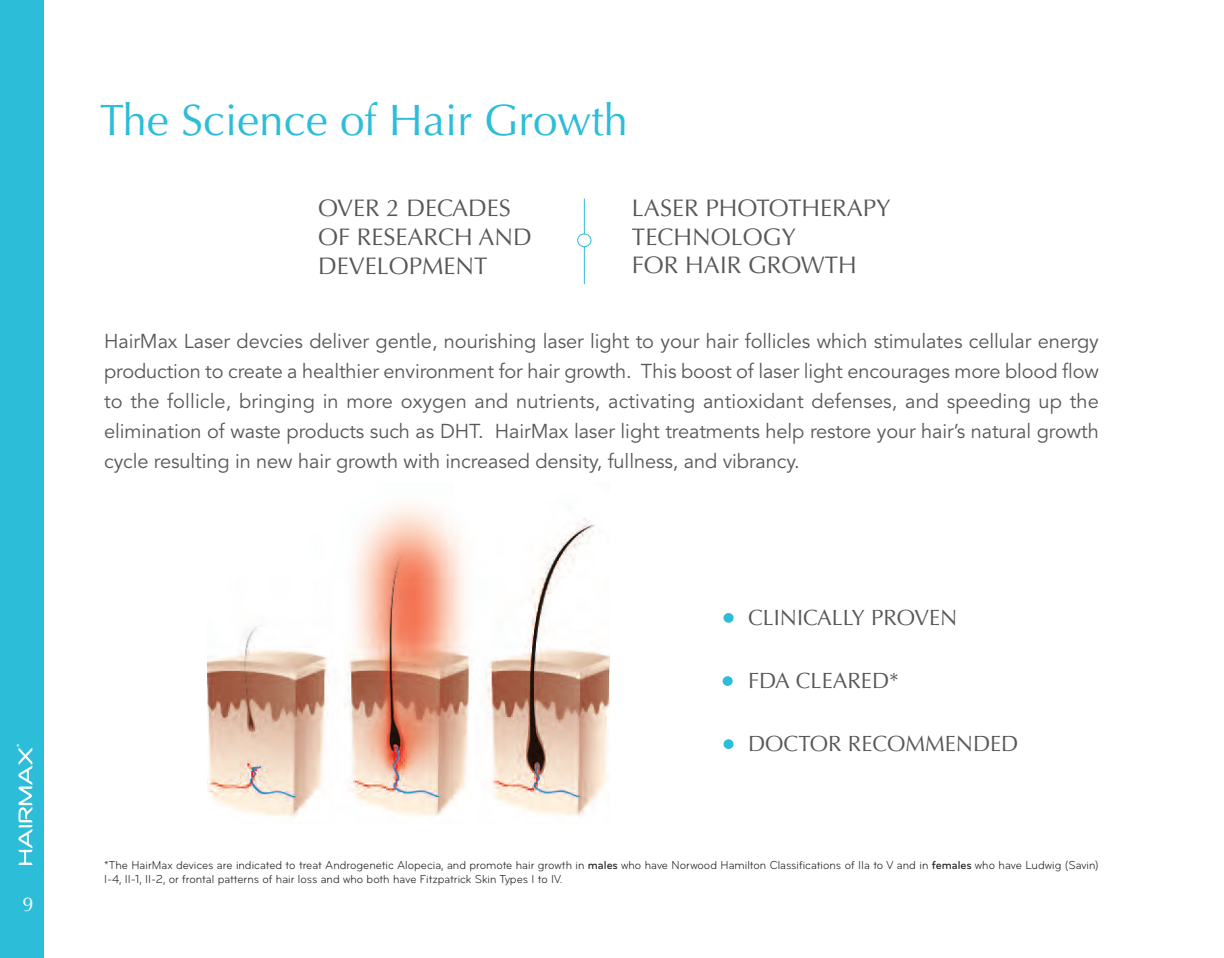
<style>
.page{position:relative;width:1224px;height:958px;background:#fff}
.page>*{position:absolute;margin:0;border:0;box-sizing:border-box;transform-origin:0 0}
.t1{font:44px "Optima LT Std";color:#2cbdd8}
.t2{font:24px/28.8px "Optima LT Std";color:#57585a}
.t3{font:22px "Optima LT Std";color:#57585a}
.t4{font:20px/30px "Avenir";letter-spacing:-.005em;color:#57585a;text-align:justify}
.t5{font:20px "Optima";color:#fff}
.t6{font:12px/14px "Bryant";color:#231f20;scale:.95 1}
.s1{font-weight:500}
</style>
<div class="page">
<div style="left:0;top:447px;width:44px;height:511px;background:#2cbdd8"></div>
<div style="left:0;top:0;width:44px;height:513px;background:#2cbdd8"></div>
<svg style="left:17px;top:744px;width:16px;height:121px"></svg>
<hr style="left:584px;top:198px;width:1px;height:86px;background:#2cbdd8">
<div style="left:578px;top:234px;width:13px;height:12px;background:#fff;border-radius:50%"></div>
<div style="left:577px;top:233px;width:15px;height:14px;border:2px solid #2cbdd8;border-radius:50%"></div>
<img style="left:207px;top:504px;width:402px;height:315px">
<div style="left:723px;top:613px;width:11px;height:10px;background:#2cbdd8;border-radius:50%"></div>
<div style="left:723px;top:676px;width:10px;height:10px;background:#2cbdd8;border-radius:50%"></div>
<div style="left:723px;top:739px;width:11px;height:10px;background:#2cbdd8;border-radius:50%"></div>
<p class="t5" style="left:23px;top:892px;width:13px">9</p>
<h1 class="t1" style="left:100px;top:102px;width:530px">The Science of Hair Growth</h1>
<p class="t2" style="left:318px;top:196px;width:215px">OVER 2 DECADES<br>OF RESEARCH AND<br>DEVELOPMENT</p>
<p class="t2" style="left:632px;top:196px;width:260px">LASER PHOTOTHERAPY<br>TECHNOLOGY<br>FOR HAIR GROWTH</p>
<p class="t4" style="left:104px;top:326px;width:996px">HairMax Laser devcies deliver gentle, nourishing laser light to your hair follicles which stimulates cellular energy production to create a healthier environment for hair growth. This boost of laser light encourages more blood flow to the follicle, bringing in more oxygen and nutrients, activating antioxidant defenses, and speeding up the elimination of waste products such as DHT. HairMax laser light treatments help restore your hair’s natural growth cycle resulting in new hair growth with increased density, fullness, and vibrancy.</p>
<p class="t3" style="left:748px;top:608px;width:211px">CLINICALLY PROVEN</p>
<p class="t3" style="left:748px;top:671px;width:153px">FDA CLEARED*</p>
<p class="t3" style="left:748px;top:734px;width:272px">DOCTOR RECOMMENDED</p>
<p class="t6" style="left:104px;top:859px;width:1049px">*The HairMax devices are indicated to treat Androgenetic Alopecia, and promote hair growth in <span class="s1">males</span> who have Norwood Hamilton Classifications of IIa to V and in <span class="s1">females</span> who have Ludwig (Savin)<br>I-4, II-1, II-2, or frontal patterns of hair loss and who both have Fitzpatrick Skin Types I to IV.</p>
</div>
